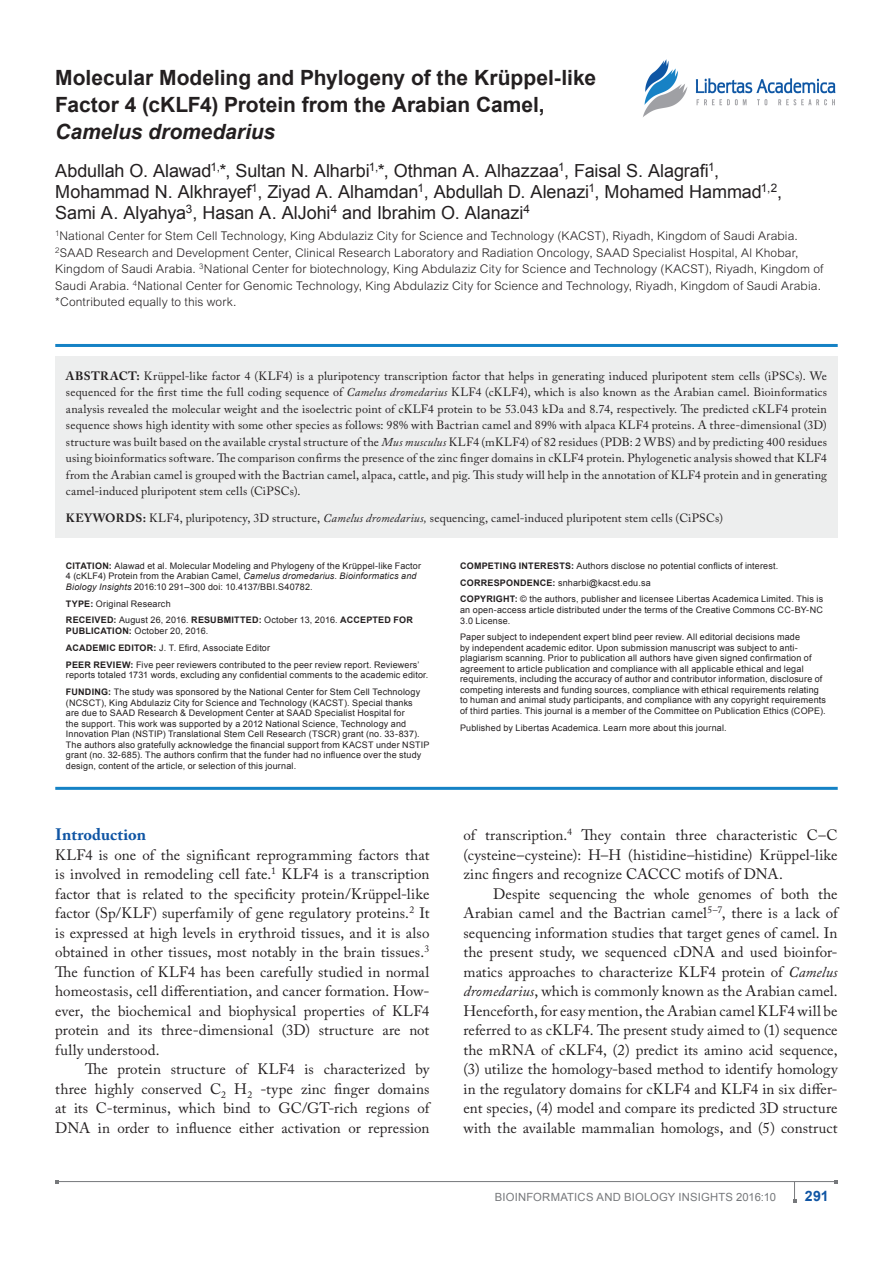
<style>
.page{position:relative;width:893px;height:1263px;background:#fff}
.page>*{position:absolute;margin:0;border:0;box-sizing:border-box;transform-origin:0 0}
.AT{font:700 21px/27px "Arial";color:#231f20}
.AAu{font:18px/21px "Arial";letter-spacing:-.005em;color:#231f20}
.t1{font:700 16.5px "Adobe Caslon Pro";letter-spacing:-.005em;color:#1055a4}
.Tx{font:15px/19.5px "Adobe Caslon Pro";letter-spacing:.005em;color:#231f20;text-align:justify}
.TxF{font:15px/19.5px "Adobe Caslon Pro";letter-spacing:.005em;color:#231f20;text-align:justify}
.RunF-folio{font:700 14.25px "Arial";color:#1055a4}
.t2{font:12px/16.5px "Adobe Caslon Pro";letter-spacing:.015em;color:#231f20;text-align:justify}
.AAuAff{font:300 12px/16.5px "Arial MT Std";letter-spacing:.01em;color:#231f20}
.RunF{font:11.25px "Arial";letter-spacing:.015em;color:#76787b}
.t3{font:9px/10.5px "Arial";letter-spacing:.02em;color:#231f20}
.t4{font:700 9px "Arial";letter-spacing:.025em;color:#231f20}
.s1{font-style:italic}
.s2{font-weight:700}
</style>
<div class="page">
<hr style="left:57px;top:1181px;width:779px;height:1px;background:#76787b">
<svg style="left:793px;top:1182px;width:3px;height:20px"></svg>
<img style="left:643px;top:59px;width:193px;height:58px">
<hr style="left:55px;top:344px;width:783px;height:3px;background:#1582c5">
<hr style="left:55px;top:787px;width:783px;height:3px;background:#1582c5">
<div style="left:55px;top:356px;width:783px;height:181px;background:#edeeee"></div>
<p class="AT" style="left:55px;top:65px;width:542px">MOLECULAR MODELING AND PHYLOGENY OF THE KRÜPPEL-LIKE<br>FACTOR 4 (CKLF4) PROTEIN FROM THE ARABIAN CAMEL,<br><span class="s1">Camelus dromedarius</span></p>
<p class="AAu" style="left:55px;top:161px;width:728px">Abdullah O. Alawad<sup>1,</sup>*, Sultan N . Alharbi<sup>1,</sup>*, Othman A. Alhazzaa<sup>1</sup>, Faisal S. Alagrafi<sup>1</sup>,<br>Mohammad N . Alkhrayef<sup>1</sup>, Ziyad A. Alhamdan<sup>1</sup>, Abdullah D. Alenazi<sup>1</sup>, Mohamed Hammad<sup>1,2</sup>,<br>Sami A. Alyahya<sup>3</sup>, Hasan A. AlJohi<sup>4</sup> and I brahim O. Alanazi<sup>4</sup></p>
<p class="AAuAff" style="left:55px;top:228px;width:770px"><sup>1</sup>National Center for Stem Cell Technology, King Abdulaziz City for Science and Technology (KACST), Riyadh, Kingdom of Saudi Arabia.<br><sup>2</sup>SAAD Research and Development Center, Clinical Research Laboratory and Radiation Oncology, SAAD Specialist Hospital, Al Khobar, Kingdom of Saudi Arabia. <sup>3</sup>National Center for biotechnology, King Abdulaziz City for Science and Technology (KACST), Riyadh, Kingdom of Saudi Arabia. <sup>4</sup>National Center for Genomic Technology, King Abdulaziz City for Science and Technology, Riyadh, Kingdom of Saudi Arabia. *Contributed equally to this work.</p>
<p class="t2" style="left:66px;top:367px;width:763px"><span class="s2">ABSTRACT:</span> Krüppel-like factor 4 (KLF4) is a pluripotency transcription factor that helps in generating induced pluripotent stem cells (iPSCs). We sequenced for the first time the full coding sequence of <span class="s1">Camelus dromedarius</span> KLF4 (cKLF4), which is also known as the Arabian camel. Bioinformatics analysis revealed the molecular weight and the isoelectric point of cKLF4 protein to be 53.043 kDa and 8.74, respectively. The predicted cKLF4 protein sequence shows high identity with some other species as follows: 98% with Bactrian camel and 89% with alpaca KLF4 proteins. A three-dimensional (3D) structure was built based on the available crystal structure of the <span class="s1">Mus musculus</span> KLF4 (mKLF4) of 82 residues (PDB: 2 WBS) and by predicting 400 residues using bioinformatics software. The comparison confirms the presence of the zinc finger domains in cKLF4 protein. Phylogenetic analysis showed that KLF4 from the Arabian camel is grouped with the Bactrian camel, alpaca, cattle, and pig. This study will help in the annotation of KLF4 protein and in generating camel-induced pluripotent stem cells (CiPSCs).</p>
<p class="t2" style="left:66px;top:510px;width:659px"><span class="s2">KEYWORDS:</span> KLF4, pluripotency, 3D structure, <span class="s1">Camelus dromedarius,</span> sequencing, camel-induced pluripotent stem cells (CiPSCs)</p>
<p class="t3" style="left:66px;top:560px;width:357px"><span class="s2">CITATION:</span> Alawad et al. Molecular Modeling and Phylogeny of the Krüppel-like Factor<br>4 (cKLF4) Protein from the Arabian Camel, <span class="s1">Camelus dromedarius</span>. <span class="s1">Bioinformatics and<br>Biology Insights</span> 2016:10 291–300 doi: 10.4137/BBI .S40782.</p>
<p class="t3" style="left:66px;top:595px;width:106px;line-height:16.8px"><span class="s2">TYPE:</span> Original Research<br><span class="s2">RECE</span></p>
<p class="t4" style="left:460px;top:560px;width:22px">COMPE</p>
<p class="t4" style="left:494px;top:560px;width:47px">TING INTERES</p>
<p class="t3" style="left:559px;top:560px;width:220px"><span class="s2">TS:</span> Authors disclose no potential conflicts of interest.</p>
<p class="t4" style="left:460px;top:576px;width:22px">CORRESP</p>
<p class="t3" style="left:506px;top:577px;width:146px"><span class="s2">ONDENCE:</span> snharbi@kacst.edu.sa</p>
<p class="t4" style="left:460px;top:593px;width:21px">COPYR</p>
<p class="t3" style="left:460px;top:594px;width:365px;text-indent:33px"><span class="s2">IGHT:</span> © the authors, publisher and licensee Libertas Academica Limited. This is an open-access article distributed under the terms of the Creative Commons CC-BY-NC<br>3.0 License.</p>
<p class="t3" style="left:460px;top:632px;width:367px">Paper subject to independent expert blind peer review. All editorial decisions made<br>by independent academic editor. Upon submission manuscript was subject to anti&shy;plagiarism scanning. Prior to publication all authors have given signed confirmation of agreement to article publication and compliance with all applicable ethical and legal requirements, including the accuracy of author and contributor information, disclosure of competing interests and funding sources, compliance with ethical requirements relating to human and animal study participants, and compliance with any copyright requirements of third parties. This journal is a member of the Committee on Publication Ethics (COPE).</p>
<p class="t3" style="left:460px;top:722px;width:268px">Published by Libertas Academica. Learn more about this journal.</p>
<p class="t3" style="left:92px;top:615px;width:263px"><span class="s2">IVED:</span> August 26, 2016. <span class="s2">RESUBMITTED:</span> October 13, 2016. <span class="s2">ACCEP</span></p>
<p class="t4" style="left:373px;top:614px;width:39px">TED FOR</p>
<p class="t3" style="left:66px;top:622px;width:206px;line-height:16.8px"><span class="s2">PUBLICATION:</span> October 20, 2016.<br><span class="s2">ACADEM IC EDITOR:</span> J. T. Efird, Associate Editor<br><span class="s2">PEER</span></p>
<p class="t3" style="left:66px;top:659px;width:364px;text-indent:28px"><span class="s2">REVIEW:</span> Five peer reviewers contributed to the peer review report. Reviewers’ reports totaled 1731 words, excluding any confidential comments to the academic editor.</p>
<p class="t3" style="left:66px;top:687px;width:356px"><span class="s2">FUNDING:</span> The study was sponsored by the National Center for Stem Cell Technology (NCSCT</p>
<p class="t3" style="left:101px;top:697px;width:226px">), King Abdulaziz City for Science and Technology (KACST</p>
<p class="t3" style="left:344px;top:697px;width:70px">). Special thanks</p>
<p class="t3" style="left:66px;top:708px;width:52px">are due to SAAD</p>
<p class="t3" style="left:138px;top:708px;width:156px">Research &amp; Development Center at SAAD</p>
<p class="t3" style="left:66px;top:708px;width:342px;text-indent:249px">Specialist Hospital for the support. This work was supported by a 2012 National Science, Technology and<br>I nnovation Plan (NSTI</p>
<p class="t3" style="left:66px;top:729px;width:365px;text-indent:271px">) grant (no. 33-837).<br>The authors also gratefully acknowledge the financial support from KACST under NSTIP grant (no. 32-685). The authors confirm that the funder had no influence over the study design, content of the article, or selection of this journal.</p>
<p class="t3" style="left:157px;top:729px;width:163px">P) Translational Stem Cell Research (TSCR</p>
<h1 class="t1" style="left:55px;top:825px;width:92px">INTRODUCTION</h1>
<p class="TxF" style="left:55px;top:844px;width:376px">KLF4 is one of the significant reprogramming factors that is involved in remodeling cell fate.<sup>1</sup> KLF4 is a transcription factor that is related to the specificity protein/Krüppel-like factor (Sp/KLF) superfamily of gene regulatory proteins.<sup>2</sup> It is expressed at high levels in erythroid tissues, and it is also obtained in other tissues, most notably in the brain tissues.<sup>3<br></sup>The function of KLF4 has been carefully studied in normal homeostasis, cell differentiation, and cancer formation. How&shy;ever, the biochemical and biophysical properties of KLF4 protein and its three-dimensional (3D) structure are not fully understood.</p>
<p class="Tx" style="left:55px;top:1059px;width:376px;text-indent:30px">The protein structure of KLF4 is characterized by three highly conserved C<sub>2</sub> H<sub>2</sub> -type zinc finger domains at its C-terminus, which bind to GC/GT-rich regions of DNA in order to influence either activation or repression</p>
<p class="Tx" style="left:463px;top:825px;width:376px">of transcription.<sup>4</sup> They contain three characteristic C–C (cysteine–cysteine): H–H (histidine–histidine) Krüppel-like zinc fingers and recognize CACCC motifs of DNA.</p>
<p class="Tx" style="left:463px;top:883px;width:376px;text-indent:30px">Despite sequencing the whole genomes of both the Arabian camel and the Bactrian camel<sup>5–7</sup>, there is a lack of sequencing information studies that target genes of camel. In the present study, we sequenced cDNA and used bioinfor&shy;matics approaches to characterize KLF4 protein of <span class="s1">Camelus dromedarius</span>, which is commonly known as the Arabian camel.<br>Henceforth, for easy mention, the Arabian camel KLF4 will be referred to as cKLF4. The present study aimed to (1) sequence the mRNA of cKLF4, (2) predict its amino acid sequence, (3) utilize the homology-based method to identify homology in the regulatory domains for cKLF4 and KLF4 in six differ&shy;ent species, (4) model and compare its predicted 3D structure with the available mammalian homologs, and (5) construct</p>
<p class="RunF" style="left:495px;top:1189px;width:283px">Bioinformatics and Biology I nsights 2016:10</p>
<p class="RunF-folio" style="left:805px;top:1186px;width:25px">291</p>
</div>
